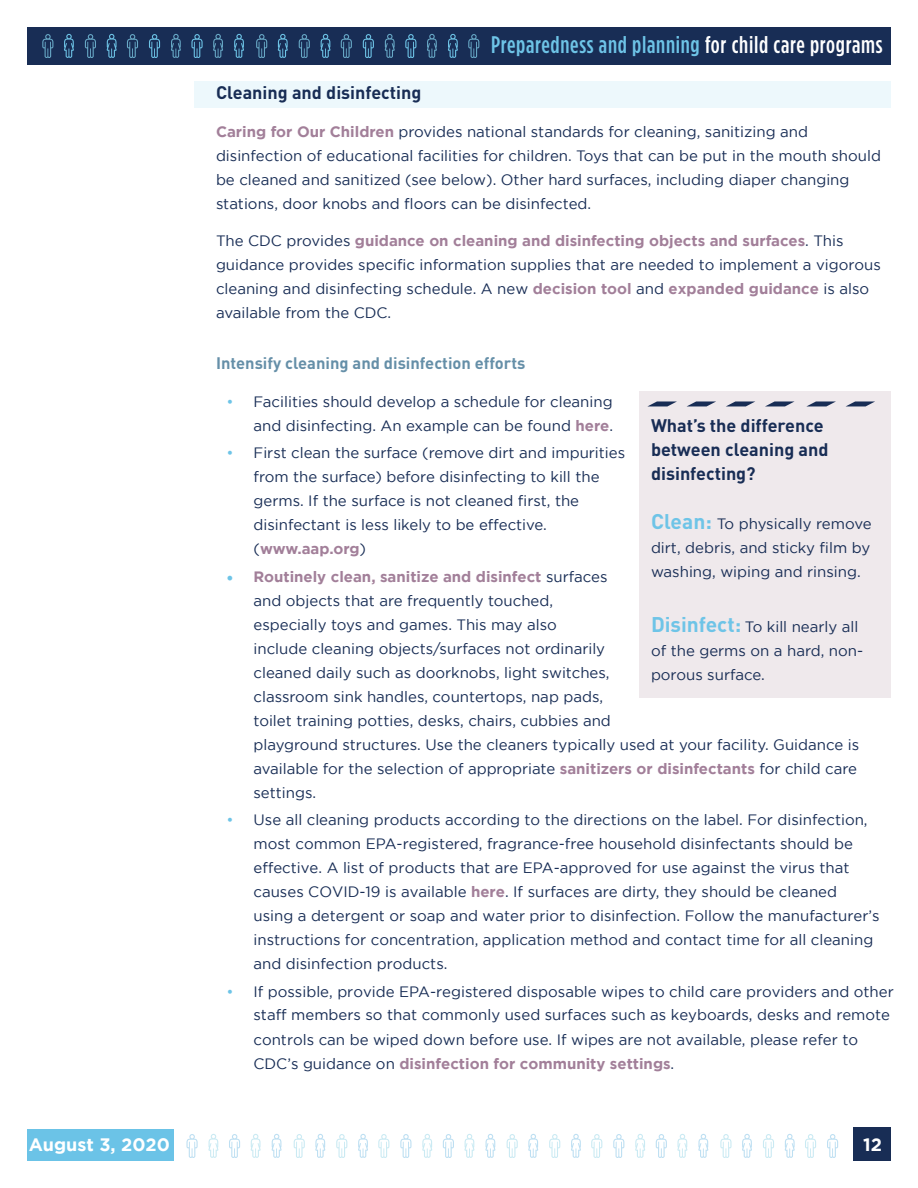
<style>
.page{position:relative;width:918px;height:1188px;background:#fff}
.page>*{position:absolute;margin:0;border:0;box-sizing:border-box;transform-origin:0 0}
.t1{font:500 condensed 24px "Gotham HTF";letter-spacing:.03em;color:#6ec4e7}
.t2{font:700 18px/24px "DIN Pro";color:#182d55}
.t3{font:700 18px "Gotham";color:#fff}
.t4{font:700 18px "Gotham";color:#fff}
.t5{font:700 16.5px "DIN Pro";color:#658fa8}
.t6{font:15px/24px "Gotham";color:#182d55}
.s1{color:#fff}
.s2{font-weight:700;color:#a27f99}
.s3{color:#6ec4e7}
.s4{font-family:"Minion Pro";font-size:18px;color:#6ec4e7}
.s5{font-family:"DIN Pro";font-weight:700;font-size:21px;color:#6ec4e7}
</style>
<div class="page">
<div style="left:27px;top:27px;width:864px;height:38px;background:#182d55"></div>
<div style="left:853px;top:1127px;width:38px;height:34px;background:#182d55"></div>
<svg style="left:251px;top:1134px;width:10px;height:24px"></svg>
<svg style="left:272px;top:1134px;width:10px;height:24px"></svg>
<svg style="left:186px;top:1134px;width:12px;height:24px"></svg>
<svg style="left:208px;top:1134px;width:10px;height:24px"></svg>
<svg style="left:229px;top:1134px;width:11px;height:24px"></svg>
<svg style="left:315px;top:1134px;width:10px;height:24px"></svg>
<svg style="left:336px;top:1134px;width:11px;height:24px"></svg>
<svg style="left:358px;top:1134px;width:10px;height:24px"></svg>
<svg style="left:294px;top:1134px;width:11px;height:24px"></svg>
<svg style="left:464px;top:1134px;width:10px;height:24px"></svg>
<svg style="left:378px;top:1134px;width:11px;height:24px"></svg>
<svg style="left:485px;top:1134px;width:10px;height:24px"></svg>
<svg style="left:400px;top:1134px;width:11px;height:24px"></svg>
<svg style="left:422px;top:1134px;width:10px;height:24px"></svg>
<svg style="left:443px;top:1134px;width:11px;height:24px"></svg>
<svg style="left:528px;top:1134px;width:10px;height:24px"></svg>
<svg style="left:549px;top:1134px;width:11px;height:24px"></svg>
<svg style="left:571px;top:1134px;width:10px;height:24px"></svg>
<svg style="left:507px;top:1134px;width:11px;height:24px"></svg>
<svg style="left:677px;top:1134px;width:10px;height:24px"></svg>
<svg style="left:591px;top:1134px;width:11px;height:24px"></svg>
<svg style="left:698px;top:1134px;width:10px;height:24px"></svg>
<svg style="left:613px;top:1134px;width:11px;height:24px"></svg>
<svg style="left:635px;top:1134px;width:10px;height:24px"></svg>
<svg style="left:656px;top:1134px;width:11px;height:24px"></svg>
<svg style="left:742px;top:1134px;width:10px;height:24px"></svg>
<svg style="left:763px;top:1134px;width:11px;height:24px"></svg>
<svg style="left:785px;top:1134px;width:10px;height:24px"></svg>
<svg style="left:720px;top:1134px;width:12px;height:24px"></svg>
<svg style="left:805px;top:1134px;width:11px;height:24px"></svg>
<svg style="left:827px;top:1134px;width:11px;height:24px"></svg>
<div style="left:27px;top:1130px;width:146px;height:31px;background:#6bc3e7"></div>
<svg style="left:64px;top:34px;width:10px;height:24px"></svg>
<svg style="left:85px;top:34px;width:11px;height:24px"></svg>
<svg style="left:107px;top:34px;width:10px;height:24px"></svg>
<svg style="left:42px;top:34px;width:11px;height:24px"></svg>
<svg style="left:213px;top:34px;width:10px;height:24px"></svg>
<svg style="left:127px;top:34px;width:11px;height:24px"></svg>
<svg style="left:234px;top:34px;width:10px;height:24px"></svg>
<svg style="left:149px;top:34px;width:11px;height:24px"></svg>
<svg style="left:171px;top:34px;width:10px;height:24px"></svg>
<svg style="left:191px;top:34px;width:12px;height:24px"></svg>
<svg style="left:278px;top:34px;width:10px;height:24px"></svg>
<svg style="left:299px;top:34px;width:11px;height:24px"></svg>
<svg style="left:321px;top:34px;width:10px;height:24px"></svg>
<svg style="left:256px;top:34px;width:11px;height:24px"></svg>
<svg style="left:427px;top:34px;width:10px;height:24px"></svg>
<svg style="left:341px;top:34px;width:11px;height:24px"></svg>
<svg style="left:448px;top:34px;width:10px;height:24px"></svg>
<svg style="left:363px;top:34px;width:11px;height:24px"></svg>
<svg style="left:385px;top:34px;width:10px;height:24px"></svg>
<svg style="left:405px;top:34px;width:11px;height:24px"></svg>
<svg style="left:468px;top:34px;width:11px;height:24px"></svg>
<div style="left:195px;top:81px;width:696px;height:27px;background:#edf8fc"></div>
<div style="left:639px;top:392px;width:252px;height:306px;background:#efe9ec"></div>
<svg style="left:648px;top:401px;width:29px;height:5px"></svg>
<svg style="left:687px;top:401px;width:29px;height:5px"></svg>
<svg style="left:727px;top:401px;width:28px;height:5px"></svg>
<svg style="left:766px;top:401px;width:29px;height:5px"></svg>
<svg style="left:807px;top:401px;width:29px;height:5px"></svg>
<svg style="left:846px;top:401px;width:29px;height:5px"></svg>
<h1 class="t1" style="left:491px;top:32px;width:393px">Preparedness and planning <span class="s1">for child care programs</span></h1>
<p class="t2" style="left:216px;top:79px;width:207px">Cleaning and disinfecting</p>
<p class="t6" style="left:216px;top:119px;width:667px"><span class="s2">Caring for Our Children</span> provides national standards for cleaning, sanitizing and disinfection of educational facilities for children. Toys that can be put in the mouth should be cleaned and sanitized (see below). Other hard surfaces, including diaper changing stations, door knobs and floors can be disinfected.</p>
<p class="t6" style="left:216px;top:229px;width:667px">The CDC provides <span class="s2">guidance on cleaning and disinfecting objects and surfaces</span>. This guidance provides specific information supplies that are needed to implement a vigorous cleaning and disinfecting schedule. A new <span class="s2">decision tool</span> and <span class="s2">expanded guidance</span> is also available from the CDC.</p>
<p class="t5" style="left:216px;top:349px;width:311px">Intensify cleaning and disinfection efforts</p>
<p class="t6" style="left:226px;top:389px;width:388px;text-align:right"><span class="s3">•</span> Facilities should develop a schedule for cleaning and disinfecting. An example can be found <span class="s2">here</span>.</p>
<p class="t6" style="left:254px;top:441px;width:373px;text-indent:-27px"><span class="s3">•</span> First clean the surface (remove dirt and impurities from the surface) before disinfecting to kill the germs. If the surface is not cleaned first, the disinfectant is less likely to be effective. (<span class="s2">www.aap.org</span>)</p>
<p class="t6" style="left:253px;top:564px;width:607px;text-indent:-27px"><span class="s4">•</span> <span class="s2">Routinely clean, sanitize and disinfect</span> surfaces<br>and objects that are frequently touched,<br>especially toys and games. This may also<br>include cleaning objects/surfaces not ordinarily<br>cleaned daily such as doorknobs, light switches,<br>classroom sink handles, countertops, nap pads,<br>toilet training potties, desks, chairs, cubbies and<br>playground structures. Use the cleaners typically used at your facility. Guidance is available for the selection of appropriate <span class="s2">sanitizers or disinfectants</span> for child care settings.</p>
<p class="t6" style="left:253px;top:808px;width:628px;text-indent:-27px"><span class="s3">•</span> Use all cleaning products according to the directions on the label. For disinfection, most common EPA-registered, fragrance-free household disinfectants should be effective. A list of products that are EPA-approved for use against the virus that causes COVID-19 is available <span class="s2">here</span>. If surfaces are dirty, they should be cleaned using a detergent or soap and water prior to disinfection. Follow the manufacturer’s instructions for concentration, application method and contact time for all cleaning and disinfection products.</p>
<p class="t6" style="left:253px;top:979px;width:642px;text-indent:-27px"><span class="s3">•</span> If possible, provide EPA-registered disposable wipes to child care providers and other staff members so that commonly used surfaces such as keyboards, desks and remote controls can be wiped down before use. If wipes are not available, please refer to CDC’s guidance on <span class="s2">disinfection for community settings</span>.</p>
<p class="t2" style="left:651px;top:411px;width:179px">What’s the difference between cleaning and disinfecting?</p>
<p class="t6" style="left:651px;top:511px;width:222px;text-align:justify"><span class="s5">Clean:</span> To physically remove dirt, debris, and sticky film by washing, wiping and rinsing.</p>
<p class="t6" style="left:651px;top:615px;width:214px"><span class="s5">Disinfect:</span> To kill nearly all of the germs on a hard, non&shy;porous surface.</p>
<p class="t3" style="left:29px;top:1135px;width:143px">August 3, 2020</p>
<p class="t4" style="left:863px;top:1134px;width:20px">12</p>
</div>
